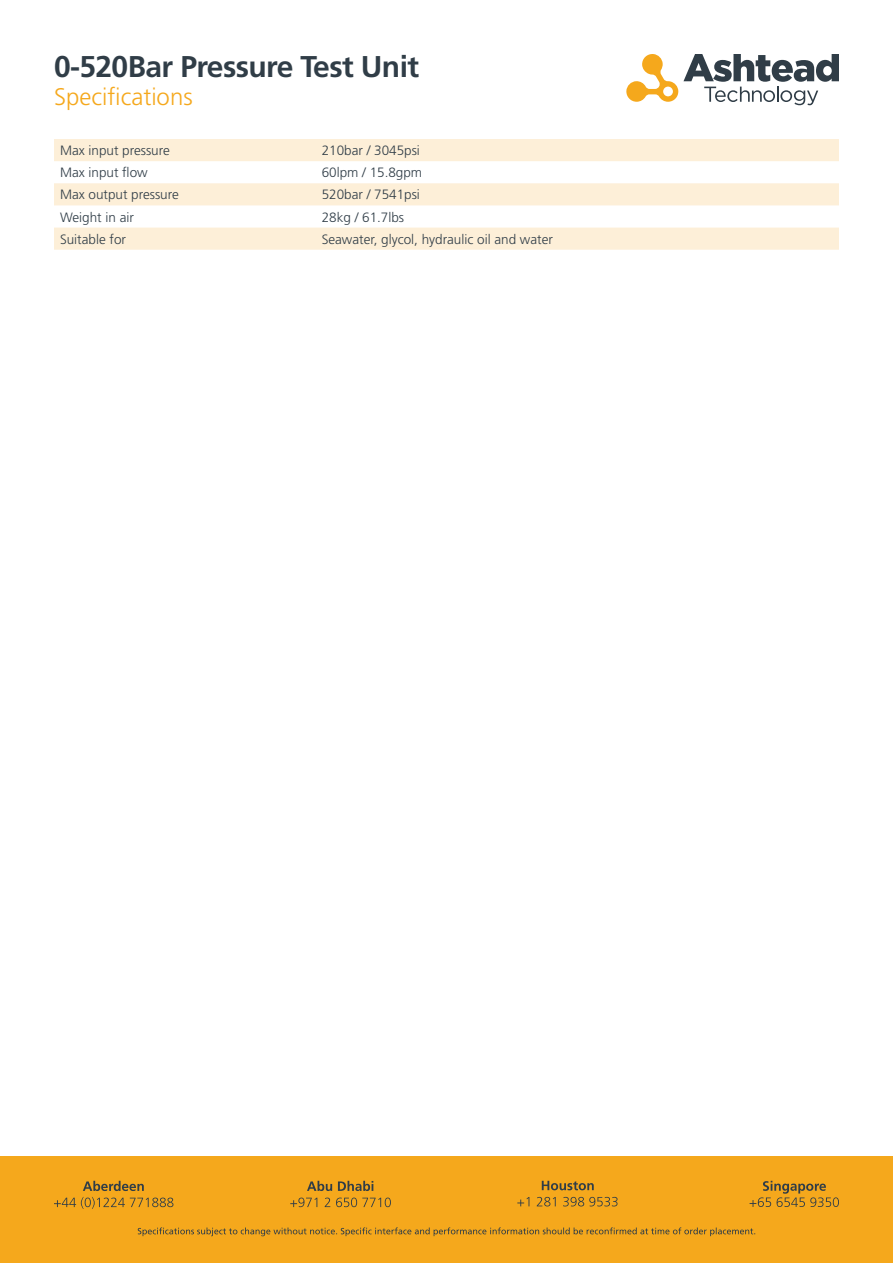
<style>
.page{position:relative;width:893px;height:1263px;background:#fff}
.page>*{position:absolute;margin:0;border:0;box-sizing:border-box;transform-origin:0 0}
.t1{font:700 30px "Frutiger LT Std";letter-spacing:-.02em;color:#303d47}
.t2{font:300 24px "Frutiger LT Std";color:#f5a81c}
.t3{font:300 13.5px "Frutiger LT Std";color:#303d47}
</style>
<div class="page">
<svg style="left:626px;top:54px;width:213px;height:51px"></svg>
<svg style="left:54px;top:139px;width:785px;height:111px;fill:#fdefd8"></svg>
<div style="left:0;top:1157px;width:893px;height:106px;background:#f5a81c"></div>
<svg style="left:138px;top:1227px;width:617px;height:9px"></svg>
<svg style="left:54px;top:1197px;width:119px;height:12px"></svg>
<svg style="left:83px;top:1181px;width:61px;height:10px"></svg>
<svg style="left:290px;top:1197px;width:101px;height:10px"></svg>
<svg style="left:307px;top:1181px;width:66px;height:10px"></svg>
<svg style="left:517px;top:1197px;width:100px;height:9px"></svg>
<svg style="left:542px;top:1181px;width:52px;height:9px"></svg>
<svg style="left:750px;top:1181px;width:89px;height:26px"></svg>
<p class="t1" style="left:54px;top:48px;width:367px">0-520Bar Pressure Test Unit</p>
<p class="t2" style="left:54px;top:83px;width:140px">Specifications</p>
<p class="t3" style="left:60px;top:143px;width:111px">Max input pressure</p>
<p class="t3" style="left:322px;top:143px;width:100px">210bar / 3045psi</p>
<p class="t3" style="left:60px;top:165px;width:89px">Max input flow</p>
<p class="t3" style="left:322px;top:165px;width:102px">60lpm / 15.8gpm</p>
<p class="t3" style="left:60px;top:187px;width:120px">Max output pressure</p>
<p class="t3" style="left:322px;top:187px;width:100px">520bar / 7541psi</p>
<p class="t3" style="left:60px;top:209px;width:76px">Weight in air</p>
<p class="t3" style="left:322px;top:209px;width:84px">28kg / 61.7lbs</p>
<p class="t3" style="left:60px;top:231px;width:68px">Suitable for</p>
<p class="t3" style="left:322px;top:231px;width:233px">Seawater, glycol, hydraulic oil and water</p>
</div>
